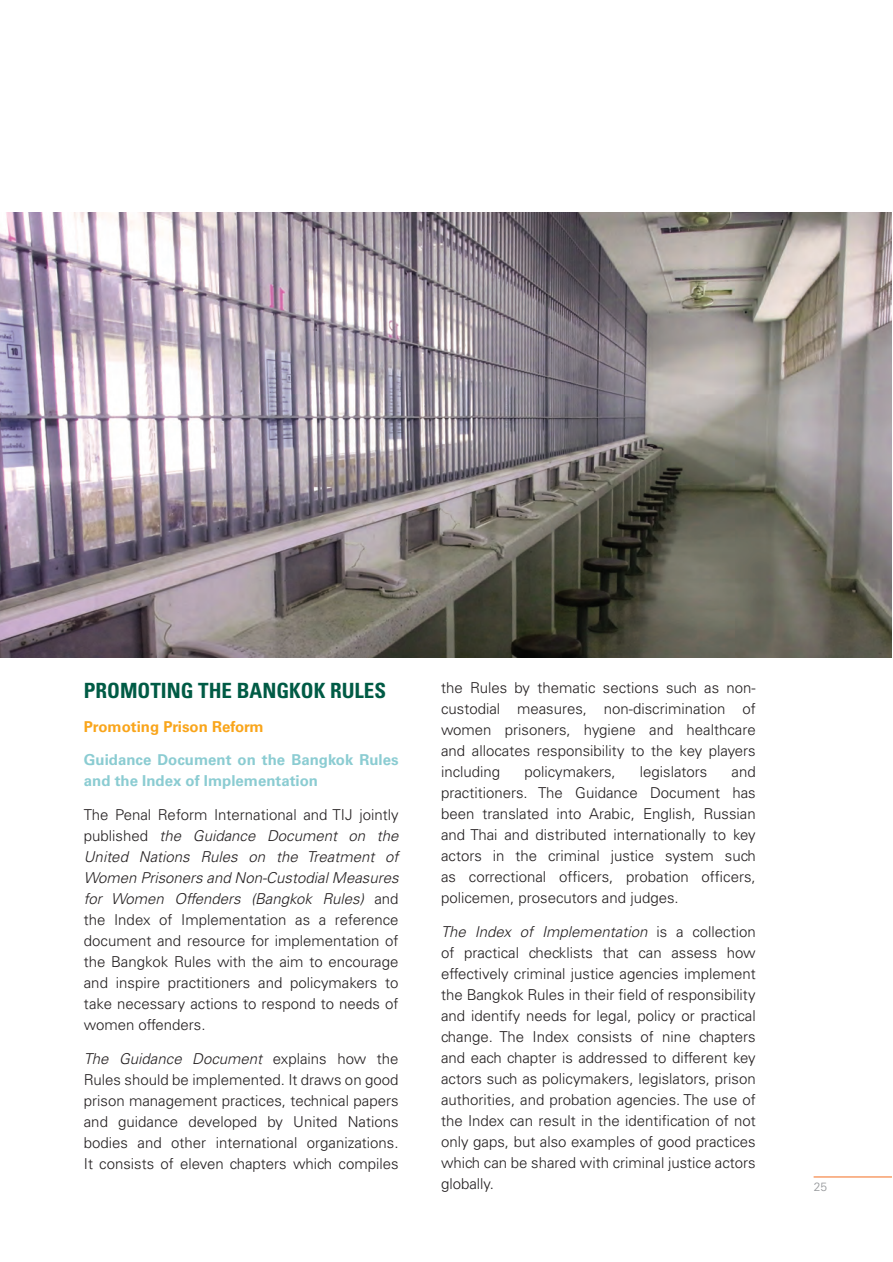
<style>
.page{position:relative;width:893px;height:1262px;background:#fff}
.page>*{position:absolute;margin:0;border:0;box-sizing:border-box;transform-origin:0 0}
.t1{font:700 condensed 21px "Univers";color:#005b45}
.t2{font:300 15px/21px "Univers";color:#231f20;text-align:justify}
.t3{font:700 15px/21px "Univers";color:#8bccd2}
.t4{font:700 15px "Univers";color:#f9a51b}
.t5{font:300 12px "Univers";color:#939598}
.s1{font-style:italic}
</style>
<div class="page">
<hr style="left:813px;top:1177px;width:79px;height:1px;background:#f36e21">
<img style="left:0;top:212px;width:892px;height:446px">
<p class="t1" style="left:84px;top:678px;width:304px">PROMOTING THE BANGKOK RULES</p>
<p class="t4" style="left:84px;top:718px;width:181px">Promoting Prison Reform</p>
<p class="t3" style="left:84px;top:750px;width:316px">Guidance Document on the Bangkok Rules and the Index of Implementation</p>
<p class="t2" style="left:84px;top:804px;width:316px">The Penal Reform International and TIJ jointly published <span class="s1">the Guidance Document on the United Nations Rules on the Treatment of Women Prisoners and Non-Custodial Measures for Women Offenders (Bangkok Rules)</span> and the Index of Implementation as a reference document and resource for implementation of the Bangkok Rules with the aim to encourage and inspire practitioners and policymakers to take necessary actions to respond to needs of women offenders.</p>
<p class="t2" style="left:84px;top:1048px;width:316px"><span class="s1">The Guidance Document</span> explains how the Rules should be implemented. It draws on good prison management practices, technical papers and guidance developed by United Nations bodies and other international organizations.<br>It consists of eleven chapters which compiles</p>
<p class="t2" style="left:441px;top:677px;width:316px">the Rules by thematic sections such as non&shy;custodial measures, non-discrimination of women prisoners, hygiene and healthcare and allocates responsibility to the key players including</p>
<p class="t2" style="left:441px;top:761px;width:316px;text-indent:290px">and practitioners. The Guidance Document has been translated into Arabic, English, Russian and Thai and distributed internationally to key actors in the criminal justice system such as correctional officers, probation officers, policemen, prosecutors and judges.</p>
<p class="t2" style="left:441px;top:921px;width:316px"><span class="s1">The Index of Implementation</span> is a collection of practical checklists that can assess how effectively criminal justice agencies implement the Bangkok Rules in their field of responsibility and identify needs for legal, policy or practical change. The Index consists of nine chapters and each chapter is addressed to different key actors such as policymakers, legislators, prison authorities, and probation agencies. The use of the Index can result in the identification of not only gaps, but also examples of good practices which can be shared with criminal justice actors globally.</p>
<p class="t2" style="left:524px;top:761px;width:93px">policymakers,</p>
<p class="t2" style="left:640px;top:761px;width:69px">legislators</p>
<p class="t5" style="left:814px;top:1180px;width:15px">25</p>
</div>
